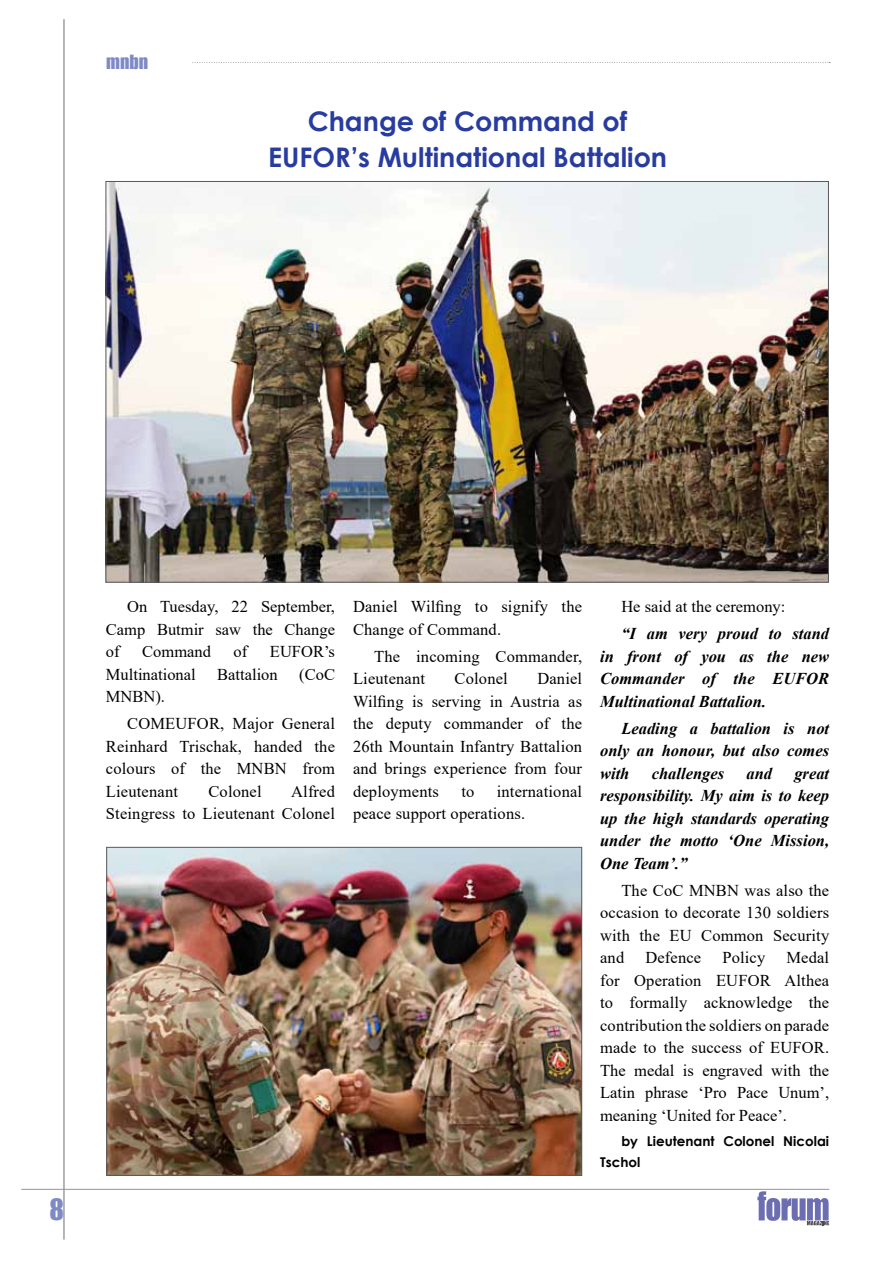
<style>
.page{position:relative;width:893px;height:1263px;background:#fff}
.page>*{position:absolute;margin:0;border:0;box-sizing:border-box;transform-origin:0 0}
.t1{font:700 27px/36px "Century Gothic";color:#283ca0;text-align:center}
.t2{font:27px "Impact";color:#7e8ac6}
.t3{font:18px "Impact";color:#7e8ac6}
.t4{font:16.5px/22.5px "Times New Roman";letter-spacing:.01em;color:#000;text-align:justify}
.t5{font:italic 700 16.5px/22.5px "Times New Roman";color:#000;text-align:justify}
.t6{font:700 13.5px/21px "Century Gothic";color:#000}
</style>
<div class="page">
<svg style="left:757px;top:1191px;width:72px;height:34px"></svg>
<hr style="left:64px;top:19px;width:1px;height:1220px;background:#6d6e71">
<hr style="left:21px;top:1189px;width:808px;height:1px;background:#939598">
<svg style="left:192px;top:62px;width:638px;height:1px"></svg>
<img style="left:108px;top:183px;width:719px;height:398px">
<img style="left:108px;top:849px;width:472px;height:325px">
<div style="left:106px;top:847px;width:476px;height:329px;border:1px solid #58595b"></div>
<p class="t3" style="left:106px;top:48px;width:44px">mnbn</p>
<h1 class="t1" style="left:268px;top:101px;width:401px">Change of Command of<br>EUFOR’s Multinational Battalion</h1>
<h1 class="t2" style="left:49px;top:1188px;width:16px">8</h1>
<p class="t4" style="left:106px;top:595px;width:231px;text-indent:21px">On Tuesday, 22 September, Camp Butmir saw the Change of</p>
<p class="t4" style="left:142px;top:640px;width:70px">Command</p>
<p class="t4" style="left:234px;top:640px;width:15px">of</p>
<p class="t4" style="left:270px;top:640px;width:67px">EUFOR’s</p>
<p class="t4" style="left:106px;top:662px;width:91px">Multinational</p>
<p class="t4" style="left:217px;top:662px;width:62px">Battalion</p>
<p class="t4" style="left:299px;top:662px;width:37px">(CoC</p>
<p class="t4" style="left:127px;top:682px;width:209px;line-height:27px;text-indent:-21px">MNBN).<br>COMEUFOR, Major General</p>
<p class="t4" style="left:106px;top:734px;width:231px">Reinhard Trischak, handed the colours of the MNBN from Lieutenant</p>
<p class="t4" style="left:106px;top:779px;width:231px;text-align:right">Alfred<br>Steingress to Lieutenant Colonel</p>
<p class="t4" style="left:208px;top:779px;width:55px">Colonel</p>
<p class="t4" style="left:353px;top:595px;width:231px">Daniel Wilfing to signify the<br>Change of Command.</p>
<p class="t4" style="left:353px;top:644px;width:231px;text-indent:21px">The incoming Commander,<br>Lieutenant</p>
<p class="t4" style="left:353px;top:667px;width:231px;text-indent:184px">Daniel Wilfing is serving in Austria as the deputy commander of the 26th Mountain Infantry Battalion and brings experience from four deployments</p>
<p class="t4" style="left:455px;top:667px;width:55px">Colonel</p>
<p class="t4" style="left:353px;top:779px;width:231px;text-indent:144px">international peace support operations.</p>
<p class="t4" style="left:461px;top:779px;width:15px">to</p>
<p class="t4" style="left:621px;top:595px;width:166px">He said at the ceremony:</p>
<p class="t5" style="left:600px;top:622px;width:231px;text-indent:21px">“I am very proud to stand in front of you as the new Commander of the EUFOR Multinational Battalion.</p>
<p class="t5" style="left:600px;top:716px;width:231px;text-indent:21px">Leading a battalion is not only an honour, but also comes with</p>
<p class="t5" style="left:652px;top:761px;width:74px">challenges</p>
<p class="t5" style="left:746px;top:761px;width:27px">and</p>
<p class="t5" style="left:600px;top:761px;width:231px;text-indent:194px">great responsibility. My aim is to keep up the high standards operating under the motto ‘One Mission, One Team’.”</p>
<p class="t4" style="left:600px;top:878px;width:231px;text-indent:21px">The CoC MNBN was also the occasion to decorate 130 soldiers with the EU Common Security and</p>
<p class="t4" style="left:600px;top:946px;width:231px;text-indent:186px">Medal for Operation EUFOR Althea to formally acknowledge the contribution the soldiers on parade made to the success of EUFOR.<br>The medal is engraved with the Latin phrase ‘Pro Pace Unum’, meaning ‘United for Peace’.</p>
<p class="t6" style="left:600px;top:1130px;width:231px;text-indent:21px">by Lieutenant Colonel Nicolai<br>Tschol</p>
<p class="t4" style="left:645px;top:946px;width:57px">Defence</p>
<p class="t4" style="left:722px;top:946px;width:44px">Policy</p>
</div>
